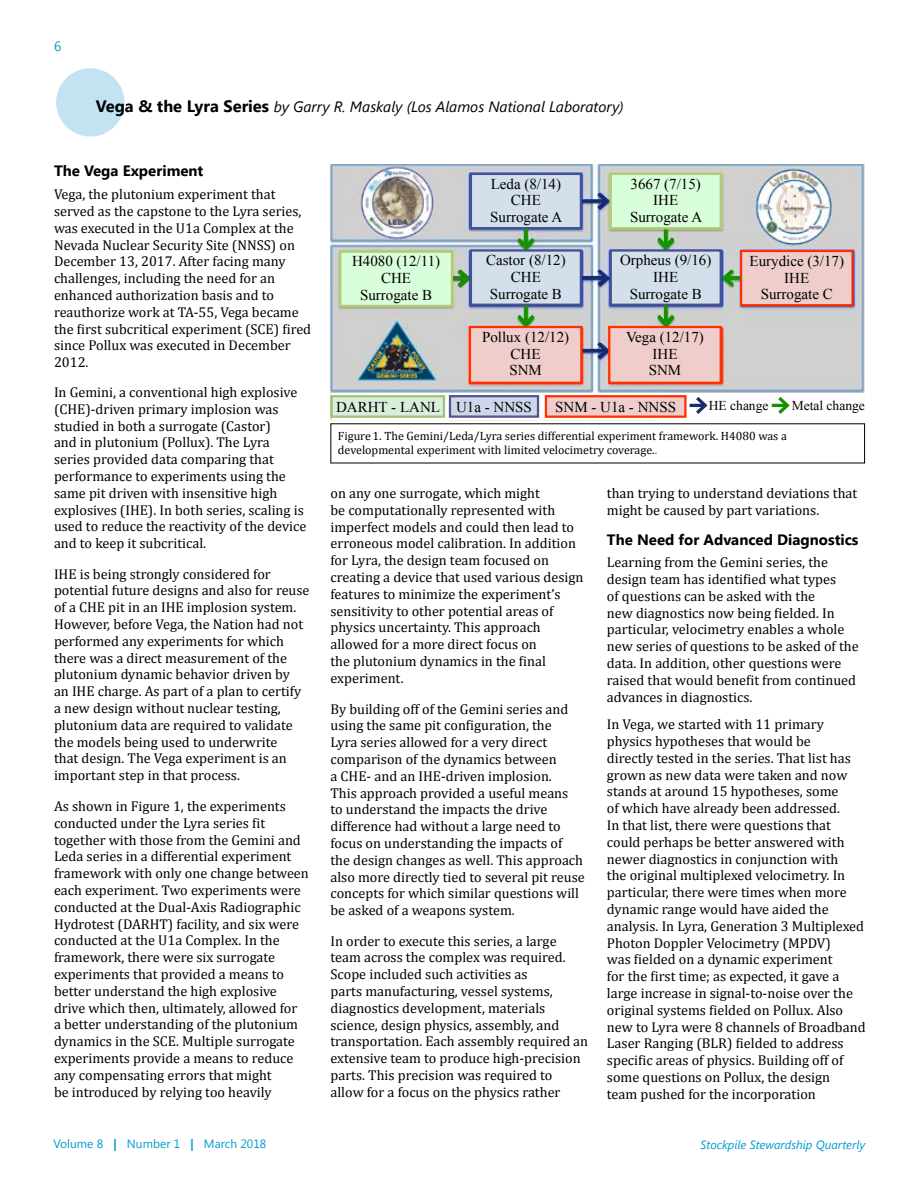
<style>
.page{position:relative;width:918px;height:1188px;background:#fff}
.page>*{position:absolute;margin:0;border:0;box-sizing:border-box;transform-origin:0 0}
.t1{font:15px/16.8px "Times New Roman";color:#000;text-align:center}
.t2{font:italic 15px "Segoe UI";color:#000}
.t3{font:700 15px "Segoe UI";color:#000}
.t4{font:14.25px/16.8px "Cambria";color:#000}
.t5{font:13.5px "Times New Roman";color:#000}
.t6{font:13.5px "Segoe UI";color:#009ad0}
.t7{font:12px/13.5px "Cambria";color:#000}
.t8{font:italic 12px "Segoe UI";color:#009ad0}
.t9{font:12px "Segoe UI";color:#009ad0}
.s1{font-weight:700;font-style:normal;font-size:16.5px}
.s2{color:#ec008c}
.s3{font-weight:700}
</style>
<div class="page">
<div style="left:56px;top:68px;width:69px;height:69px;background:#c3e3f3;border-radius:50%"></div>
<img style="left:330px;top:164px;width:535px;height:258px">
<div style="left:332px;top:394px;width:531px;height:26px;background:#fff"></div>
<div style="left:471px;top:174px;width:110px;height:54px;background:#d3e0ec"></div>
<div style="left:470px;top:173px;width:112px;height:56px;border:2px solid #495287"></div>
<div style="left:611px;top:250px;width:110px;height:55px;background:#d3e0ec"></div>
<div style="left:610px;top:249px;width:112px;height:57px;border:2px solid #495287"></div>
<div style="left:741px;top:251px;width:112px;height:54px;background:#eecdcb"></div>
<div style="left:740px;top:250px;width:114px;height:56px;border:2px solid #ff2f00"></div>
<div style="left:609px;top:327px;width:112px;height:56px;background:#eecdcb"></div>
<div style="left:608px;top:326px;width:114px;height:58px;border:2px solid #ff2f00"></div>
<div style="left:611px;top:174px;width:110px;height:54px;background:#d9feda"></div>
<div style="left:610px;top:173px;width:112px;height:56px;border:2px solid #b3cb77"></div>
<div style="left:470px;top:327px;width:111px;height:56px;background:#eecdcb"></div>
<div style="left:469px;top:326px;width:113px;height:58px;border:2px solid #ff2f00"></div>
<div style="left:340px;top:252px;width:112px;height:54px;background:#d9feda"></div>
<div style="left:339px;top:251px;width:114px;height:56px;border:2px solid #b3cb77"></div>
<div style="left:471px;top:250px;width:110px;height:55px;background:#d3e0ec"></div>
<div style="left:470px;top:249px;width:112px;height:57px;border:2px solid #495287"></div>
<hr style="left:584px;top:200px;width:22px;height:3px;background:#192c69">
<svg style="left:594px;top:190px;width:16px;height:22px"></svg>
<hr style="left:583px;top:276px;width:23px;height:3px;background:#192c69">
<svg style="left:594px;top:266px;width:16px;height:23px"></svg>
<hr style="left:583px;top:349px;width:23px;height:3px;background:#192c69">
<svg style="left:594px;top:339px;width:16px;height:23px"></svg>
<hr style="left:725px;top:276px;width:15px;height:3px;background:#189100">
<svg style="left:720px;top:266px;width:16px;height:23px"></svg>
<svg style="left:454px;top:266px;width:19px;height:26px"></svg>
<div style="left:450px;top:396px;width:88px;height:21px;background:#cdd7e9"></div>
<div style="left:449px;top:395px;width:90px;height:23px;border:2px solid #4f568b"></div>
<div style="left:332px;top:396px;width:112px;height:21px;background:#d9efdb"></div>
<div style="left:330px;top:395px;width:115px;height:23px;border:2px solid #a1c07b"></div>
<div style="left:546px;top:396px;width:139px;height:21px;background:#eecdcb"></div>
<div style="left:545px;top:395px;width:142px;height:23px;border:2px solid #ff2f00"></div>
<hr style="left:690px;top:404px;width:15px;height:3px;background:#192c69">
<svg style="left:693px;top:393px;width:17px;height:21px"></svg>
<hr style="left:772px;top:404px;width:15px;height:3px;background:#189100">
<svg style="left:775px;top:393px;width:17px;height:21px"></svg>
<hr style="left:664px;top:231px;width:3px;height:15px;background:#189100">
<svg style="left:654px;top:234px;width:24px;height:17px"></svg>
<svg style="left:524px;top:306px;width:4px;height:5px"></svg>
<svg style="left:514px;top:311px;width:24px;height:18px"></svg>
<svg style="left:524px;top:229px;width:4px;height:5px"></svg>
<svg style="left:514px;top:234px;width:24px;height:18px"></svg>
<hr style="left:664px;top:306px;width:3px;height:18px;background:#189100">
<svg style="left:654px;top:311px;width:24px;height:18px"></svg>
<p class="t6" style="left:54px;top:37px;width:9px">6</p>
<p class="t2" style="left:96px;top:97px;width:530px"><span class="s1">Vega &amp; the Lyra Series</span> by Garry R. Maskaly (Los Alamos National Laboratory)</p>
<p class="t3" style="left:54px;top:160px;width:151px">The Vega Experiment</p>
<p class="t4" style="left:54px;top:186px;width:259px">Vega, the plutonium experiment that served as the capstone to the Lyra series, was executed in the U1a Complex at the Nevada Nuclear Security Site (NNSS) on December 13, 2017. After facing many challenges, including the need for an enhanced authorization basis and to reauthorize work at TA-55, Vega became the first subcritical experiment (SCE) fired since Pollux was executed in December 2012.</p>
<p class="t4" style="left:54px;top:384px;width:254px">In Gemini, a conventional high explosive (CHE)-driven primary implosion was studied in both a surrogate (Castor)<br>and in plutonium (Pollux). The Lyra series provided data comparing that performance to experiments using the same pit driven with insensitive high explosives (IHE). In both series, scaling is used to reduce the reactivity of the device and to keep it subcritical.</p>
<p class="t4" style="left:54px;top:565px;width:257px">IHE is being strongly considered for potential future designs and also for reuse of a CHE pit in an IHE implosion system.<br>However, before Vega, the Nation had not performed any experiments for which there was a direct measurement of the plutonium dynamic behavior driven by<br>an IHE charge. As part of a plan to certify a new design without nuclear testing, plutonium data are required to validate the models being used to underwrite<br>that design. The Vega experiment is an important step in that process.</p>
<p class="t4" style="left:54px;top:798px;width:256px">As shown in Figure 1, the experiments conducted under the Lyra series fit together with those from the Gemini and Leda series in a differential experiment framework with only one change between each experiment. Two experiments were conducted at the Dual-Axis Radiographic Hydrotest (DARHT) facility, and six were conducted at the U1a Complex. In the framework, there were six surrogate experiments that provided a means to better understand the high explosive drive which then, ultimately, allowed for<br>a better understanding of the plutonium dynamics in the SCE. Multiple surrogate experiments provide a means to reduce any compensating errors that might<br>be introduced by relying too heavily</p>
<p class="t1" style="left:490px;top:175px;width:74px">Leda (8/14)<br>CHE<br>Surrogate A</p>
<p class="t1" style="left:352px;top:253px;width:90px">H4080 (12/11)<br>CHE<br>Surrogate B</p>
<p class="t1" style="left:486px;top:252px;width:81px">Castor (8/12)<br>CHE<br>Surrogate B</p>
<p class="t1" style="left:482px;top:328px;width:89px">Pollux (12/12)<br>CHE<br>SNM</p>
<p class="t1" style="left:630px;top:175px;width:74px">3667 (7/15)<br>IHE<br>Surrogate A</p>
<p class="t1" style="left:620px;top:252px;width:93px">Orpheus (9/16)<br>IHE<br>Surrogate B</p>
<p class="t1" style="left:750px;top:252px;width:96px">Eurydice (3/17)<br>IHE<br>Surrogate C</p>
<p class="t1" style="left:626px;top:328px;width:79px">Vega (12/17)<br>IHE<br>SNM</p>
<p class="t1" style="left:336px;top:398px;width:197px">DARHT - LANL U1a - NNSS</p>
<p class="t1" style="left:555px;top:398px;width:122px">SNM - U1a - NNSS</p>
<p class="t5" style="left:709px;top:396px;width:61px">HE change</p>
<p class="t5" style="left:792px;top:397px;width:75px">Metal change</p>
<p class="t7" style="left:338px;top:429px;width:450px">Figure 1. The Gemini/Leda/Lyra series differential experiment framework. H4080 was a developmental experiment with limited velocimetry coverage.<span class="s2">.</span></p>
<p class="t4" style="left:330px;top:485px;width:255px">on any one surrogate, which might<br>be computationally represented with imperfect models and could then lead to erroneous model calibration. In addition for Lyra, the design team focused on creating a device that used various design features to minimize the experiment’s sensitivity to other potential areas of physics uncertainty. This approach allowed for a more direct focus on<br>the plutonium dynamics in the final experiment.</p>
<p class="t4" style="left:330px;top:700px;width:256px">By building off of the Gemini series and using the same pit configuration, the<br>Lyra series allowed for a very direct comparison of the dynamics between<br>a CHE- and an IHE-driven implosion.<br>This approach provided a useful means<br>to understand the impacts the drive difference had without a large need to focus on understanding the impacts of the design changes as well. This approach also more directly tied to several pit reuse concepts for which similar questions will be asked of a weapons system.</p>
<p class="t4" style="left:330px;top:932px;width:259px">In order to execute this series, a large team across the complex was required.<br>Scope included such activities as<br>parts manufacturing, vessel systems, diagnostics development, materials science, design physics, assembly, and transportation. Each assembly required an extensive team to produce high-precision parts. This precision was required to allow for a focus on the physics rather</p>
<p class="t4" style="left:607px;top:485px;width:252px">than trying to understand deviations that might be caused by part variations.</p>
<p class="t3" style="left:607px;top:529px;width:253px">The Need for Advanced Diagnostics</p>
<p class="t4" style="left:607px;top:554px;width:253px">Learning from the Gemini series, the design team has identified what types<br>of questions can be asked with the<br>new diagnostics now being fielded. In particular, velocimetry enables a whole new series of questions to be asked of the data. In addition, other questions were raised that would benefit from continued advances in diagnostics.</p>
<p class="t4" style="left:607px;top:716px;width:260px">In Vega, we started with 11 primary physics hypotheses that would be<br>directly tested in the series. That list has grown as new data were taken and now stands at around 15 hypotheses, some<br>of which have already been addressed.<br>In that list, there were questions that could perhaps be better answered with newer diagnostics in conjunction with<br>the original multiplexed velocimetry. In particular, there were times when more dynamic range would have aided the analysis. In Lyra, Generation 3 Multiplexed Photon Doppler Velocimetry (MPDV)<br>was fielded on a dynamic experiment<br>for the first time; as expected, it gave a large increase in signal-to-noise over the original systems fielded on Pollux. Also new to Lyra were 8 channels of Broadband Laser Ranging (BLR) fielded to address specific areas of physics. Building off of some questions on Pollux, the design<br>team pushed for the incorporation</p>
<p class="t9" style="left:53px;top:1136px;width:214px">Volume 8 <span class="s3">|</span> Number 1 <span class="s3">|</span> March 2018</p>
<p class="t8" style="left:700px;top:1137px;width:166px">Stockpile Stewardship Quarterly</p>
</div>
